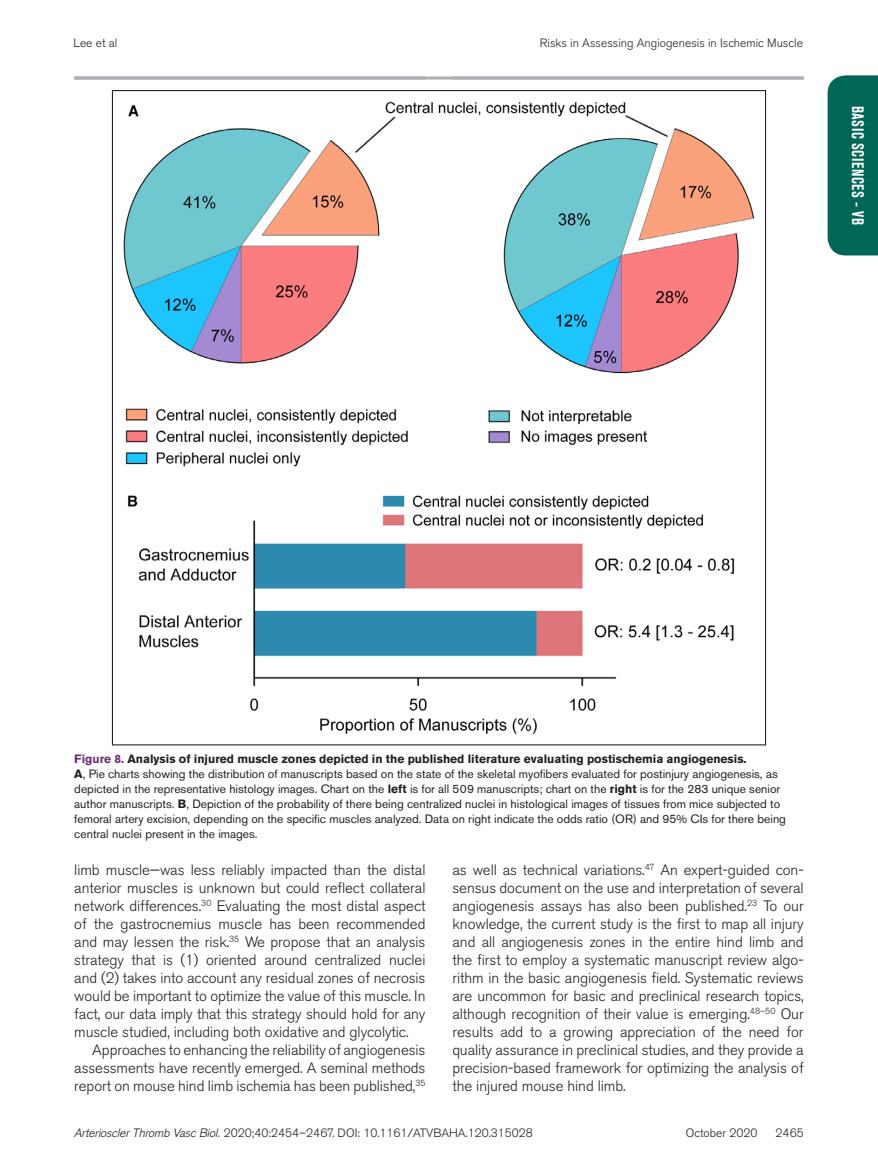
<style>
.page{position:relative;width:878px;height:1175px;background:#fff}
.page>*{position:absolute;margin:0;border:0;box-sizing:border-box;transform-origin:0 0}
.t1{font:700 condensed 16.5px "Akzidenz Grotesk BE";color:#fff;scale:.9 1}
.t2{font:300 15px/18px "Akzidenz Grotesk BE";letter-spacing:-.005em;color:#231f20;text-align:justify}
.t3{font:12px/15px "Akzidenz Grotesk BE";color:#231f20}
.t4{font:300 12px "Akzidenz Grotesk BE";color:#231f20}
.s1{font-weight:700;color:#6e2f76}
.s2{font-weight:700}
.s3{font-family:"Akzidenz Grotesk";font-style:italic}
</style>
<div class="page">
<div style="left:827px;top:75px;width:51px;height:180px;background:#006756"></div>
<hr style="left:74px;top:76px;width:729px;height:4px;background:#b9babe">
<svg style="left:111px;top:90px;width:655px;height:656px"></svg>
<p class="t4" style="left:74px;top:36px;width:45px">Lee et al</p>
<p class="t4" style="left:540px;top:36px;width:264px">Risks in Assessing Angiogenesis in Ischemic Muscle</p>
<p class="t1" style="left:867px;top:106px;width:134px;rotate:90deg">Basic Sciences - VB</p>
<p class="t3" style="left:74px;top:751px;width:713px"><span class="s1">Figure 8.</span> <span class="s2">Analysis of injured muscle zones depicted in the published literature evaluating postischemia angiogenesis.<br>A</span>, Pie charts showing the distribution of manuscripts based on the state of the skeletal myofibers evaluated for postinjury angiogenesis, as depicted in the representative histology images. Chart on the <span class="s2">left</span> is for all 509 manuscripts; chart on the <span class="s2">right</span> is for the 283 unique senior author manuscripts. <span class="s2">B</span>, Depiction of the probability of there being centralized nuclei in histological images of tissues from mice subjected to femoral artery excision, depending on the specific muscles analyzed. Data on right indicate the odds ratio (OR) and 95% CIs for there being central nuclei present in the images.</p>
<p class="t2" style="left:74px;top:861px;width:353px">limb muscle—was less reliably impacted than the distal anterior muscles is unknown but could reflect collateral network differences.<sup>30</sup> Evaluating the most distal aspect of the gastrocnemius muscle has been recommended and may lessen the risk.<sup>35</sup> We propose that an analysis strategy that is (1) oriented around centralized nuclei and (2) takes into account any residual zones of necrosis would be important to optimize the value of this muscle. In fact, our data imply that this strategy should hold for any muscle studied, including both oxidative and glycolytic.</p>
<p class="t2" style="left:74px;top:1041px;width:353px;text-indent:18px">Approaches to enhancing the reliability of angiogenesis assessments have recently emerged. A seminal methods report on mouse hind limb ischemia has been published,<sup>35</sup></p>
<p class="t2" style="left:452px;top:861px;width:353px">as well as technical variations.<sup>47</sup> An expert-guided con&shy;sensus document on the use and interpretation of several angiogenesis assays has also been published.<sup>23</sup> To our knowledge, the current study is the first to map all injury and all angiogenesis zones in the entire hind limb and the first to employ a systematic manuscript review algo&shy;rithm in the basic angiogenesis field. Systematic reviews are uncommon for basic and preclinical research topics, although recognition of their value is emerging.<sup>48–50</sup> Our results add to a growing appreciation of the need for quality assurance in preclinical studies, and they provide a precision-based framework for optimizing the analysis of the injured mouse hind limb.</p>
<p class="t4" style="left:74px;top:1126px;width:460px"><span class="s3">Arterioscler Thromb Vasc Biol.</span> 2020;40:2454–2467. DOI: 10.1161/ATVBAHA.120.315028</p>
<p class="t4" style="left:686px;top:1126px;width:73px">October 2020</p>
<p class="t4" style="left:775px;top:1126px;width:30px">2465</p>
</div>
